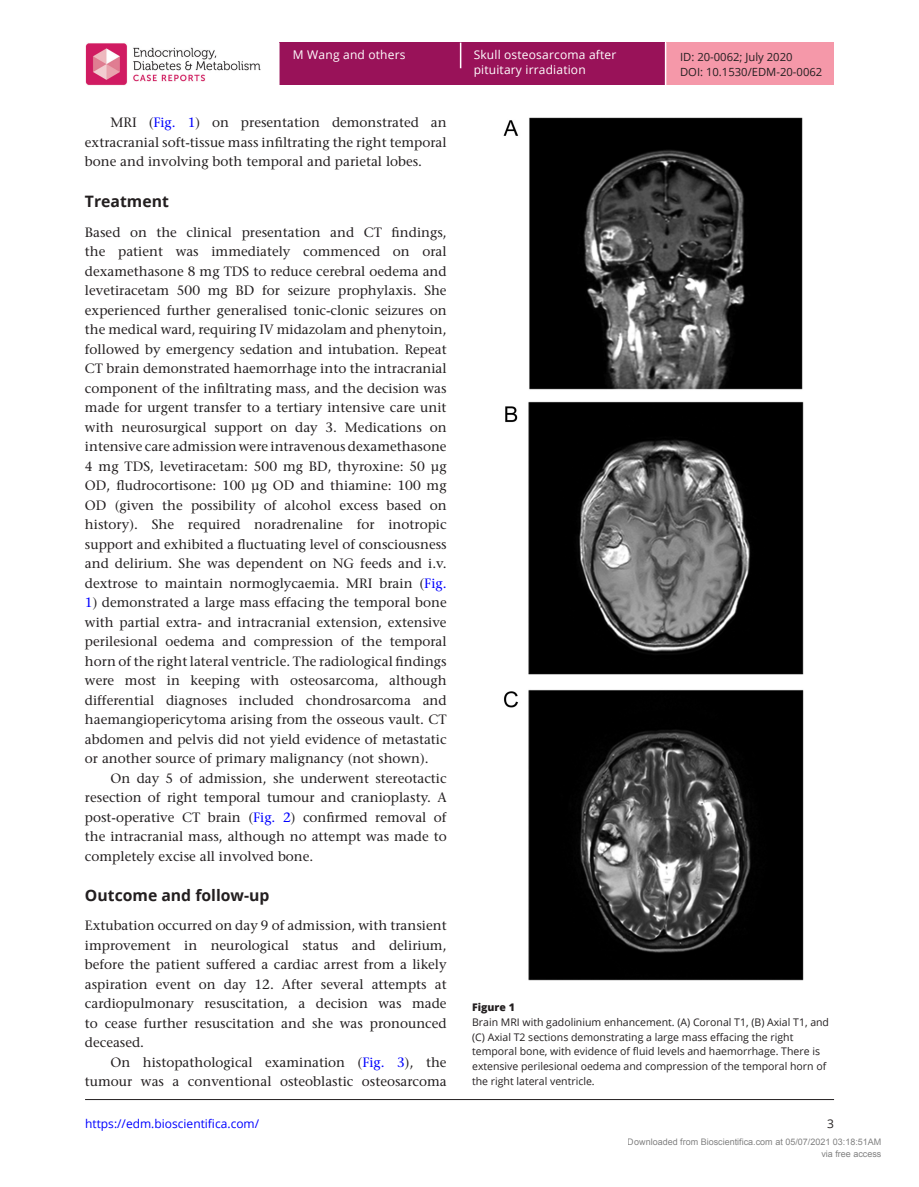
<style>
.page{position:relative;width:919px;height:1187px;background:#fff}
.page>*{position:absolute;margin:0;border:0;box-sizing:border-box;transform-origin:0 0}
.t1{font:700 15.75px "Open Sans";color:#231f20}
.TXT{font:500 13.5px/19.5px "Stone Serif Std";color:#231f20;text-align:justify}
.TXI{font:500 13.5px/19.5px "Stone Serif Std";color:#231f20;text-align:justify}
.t2{font:12px/14.7px "Open Sans";letter-spacing:.015em;color:#fff}
.t3{font:12px "Open Sans";color:#00f}
.t4{font:12px "Open Sans";color:#231f20}
.t5{font:11.25px/14.5px "Open Sans";color:#231f20}
.FC{font:10.5px/14.7px "Open Sans";color:#231f20}
.FC-2{font:800 10.5px "Open Sans";color:#231f20}
.t6{font:9px/12px "Arial";color:rgb(0 0 0/.5);text-align:right}
.s1{color:#00f}
</style>
<div class="page">
<div style="left:279px;top:43px;width:385px;height:42px;background:#991259"></div>
<div style="left:666px;top:43px;width:167px;height:42px;background:#f598a9"></div>
<svg style="left:460px;top:43px;width:1px;height:25px"></svg>
<img style="left:85px;top:43px;width:176px;height:42px">
<hr style="left:85px;top:1099px;width:749px;height:1px;background:#231f20">
<img style="left:503px;top:117px;width:300px;height:863px">
<p class="t2" style="left:293px;top:47px;width:114px">M Wang and others</p>
<p class="t5" style="left:680px;top:50px;width:144px">ID: 20-0062; July 2020<br>DOI: 10.1530/EDM-20-0062</p>
<p class="t2" style="left:473px;top:47px;width:144px">Skull osteosarcoma after pituitary irradiation</p>
<p class="TXI" style="left:85px;top:113px;width:363px;text-indent:26px">MRI (<span class="s1">Fig. 1</span>) on presentation demonstrated an extracranial soft-tissue mass infiltrating the right temporal bone and involving both temporal and parietal lobes.</p>
<h1 class="t1" style="left:85px;top:190px;width:85px">Treatment</h1>
<p class="TXT" style="left:85px;top:222px;width:363px">Based on the clinical presentation and CT findings, the patient was immediately commenced on oral dexamethasone 8 mg TDS to reduce cerebral oedema and levetiracetam 500 mg BD for seizure prophylaxis. She experienced further generalised tonic-clonic seizures on the medical ward, requiring IV midazolam and phenytoin, followed by emergency sedation and intubation. Repeat CT brain demonstrated haemorrhage into the intracranial component of the infiltrating mass, and the decision was made for urgent transfer to a tertiary intensive care unit with neurosurgical support on day 3. Medications on intensive care admission were intravenous dexamethasone 4 mg TDS, levetiracetam: 500 mg BD, thyroxine: 50 µg OD, fludrocortisone: 100 µg OD and thiamine: 100 mg OD (given the possibility of alcohol excess based on history). She required noradrenaline for inotropic support and exhibited a fluctuating level of consciousness and delirium. She was dependent on NG feeds and i.v. dextrose to maintain normoglycaemia. MRI brain (<span class="s1">Fig.</span></p>
<p class="TXT" style="left:85px;top:593px;width:363px"><span class="s1">1</span>) demonstrated a large mass effacing the temporal bone with partial extra- and intracranial extension, extensive perilesional oedema and compression of the temporal horn of the right lateral ventricle. The radiological findings were most in keeping with osteosarcoma, although differential diagnoses included chondrosarcoma and haemangiopericytoma arising from the osseous vault. CT abdomen and pelvis did not yield evidence of metastatic or another source of primary malignancy (not shown).</p>
<p class="TXI" style="left:85px;top:768px;width:363px;text-indent:26px">On day 5 of admission, she underwent stereotactic resection of right temporal tumour and cranioplasty. A post-operative CT brain (<span class="s1">Fig. 2</span>) confirmed removal of the intracranial mass, although no attempt was made to completely excise all involved bone.</p>
<h1 class="t1" style="left:85px;top:883px;width:186px">Outcome and follow-up</h1>
<p class="TXT" style="left:85px;top:915px;width:363px">Extubation occurred on day 9 of admission, with transient improvement in neurological status and delirium, before the patient suffered a cardiac arrest from a likely aspiration event on day 12. After several attempts at cardiopulmonary resuscitation, a decision was made to cease further resuscitation and she was pronounced deceased.</p>
<p class="TXI" style="left:85px;top:1052px;width:363px;text-align:right">On histopathological examination (<span class="s1">Fig. 3</span>), the tumour was a conventional osteoblastic osteosarcoma</p>
<p class="FC-2" style="left:472px;top:999px;width:44px">Figure 1</p>
<p class="FC" style="left:472px;top:1014px;width:358px">Brain MRI with gadolinium enhancement. (A) Coronal T1, (B) Axial T1, and (C) Axial T2 sections demonstrating a large mass effacing the right temporal bone, with evidence of fluid levels and haemorrhage. There is extensive perilesional oedema and compression of the temporal horn of the right lateral ventricle.</p>
<p class="t3" style="left:85px;top:1115px;width:176px">https://edm.bioscientifica.com/</p>
<p class="t4" style="left:827px;top:1115px;width:8px">3</p>
<p class="t6" style="left:627px;top:1135px;width:255px">Downloaded from Bioscientifica.com at 05/07/2021 03:18:51AM via free access</p>
</div>
